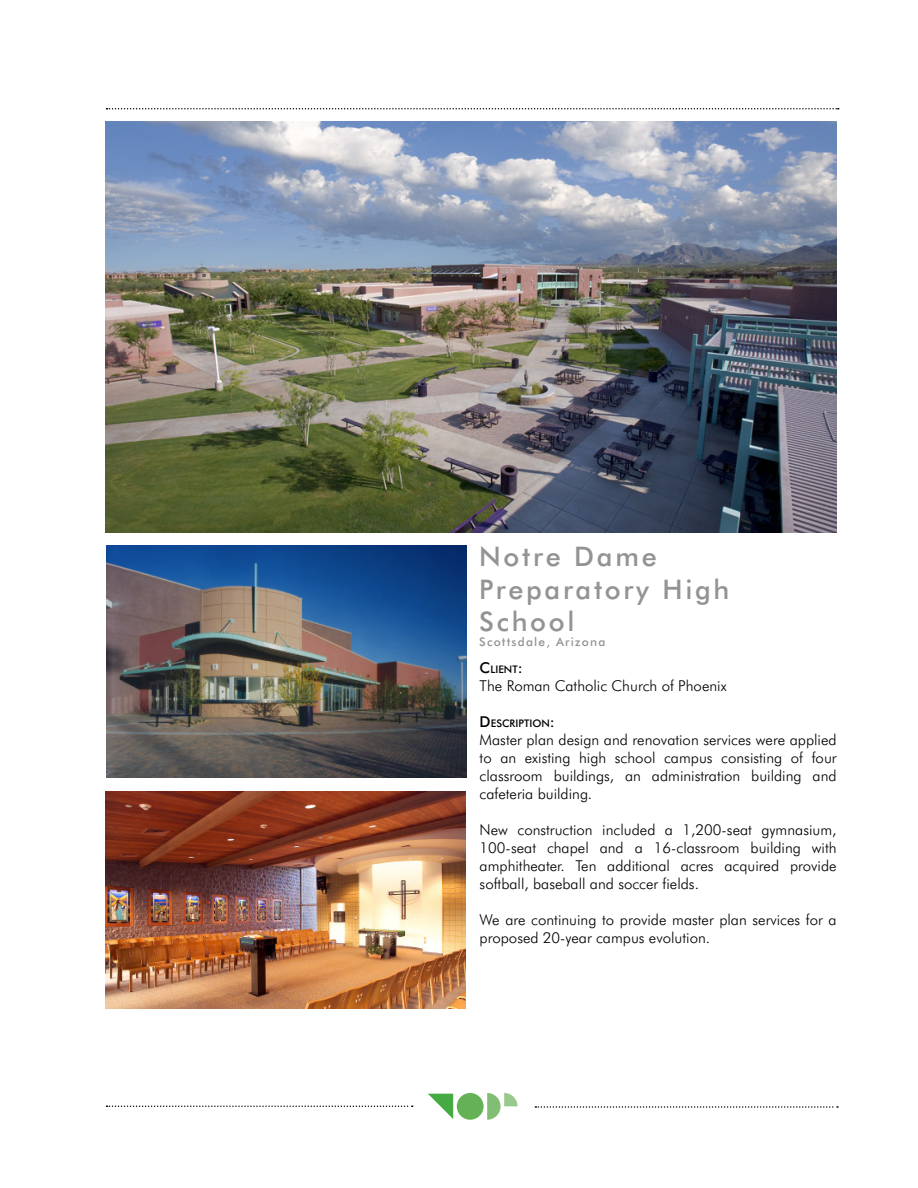
<style>
.page{position:relative;width:918px;height:1188px;background:#fff}
.page>*{position:absolute;margin:0;border:0;box-sizing:border-box;transform-origin:0 0}
.t1{font:500 27px/32.4px "Futura BT";letter-spacing:.1em;color:#939393}
.t2{font:300 15px/18px "Futura BT";color:#000;text-align:justify}
.t3{font:500 12px "Futura BT";letter-spacing:.1em;color:#939393}
.t4{font:500 10.5px "Futura BT";color:#000}
.s1{font-size:15px}
</style>
<div class="page">
<svg style="left:106px;top:108px;width:733px;height:2px"></svg>
<svg style="left:106px;top:1106px;width:307px;height:1px"></svg>
<svg style="left:535px;top:1106px;width:303px;height:2px"></svg>
<svg style="left:428px;top:1094px;width:25px;height:25px"></svg>
<div style="left:457px;top:1093px;width:27px;height:27px;background:#65b256;border-radius:50%"></div>
<svg style="left:487px;top:1093px;width:31px;height:27px"></svg>
<img style="left:106px;top:545px;width:360px;height:232px">
<img style="left:106px;top:122px;width:730px;height:410px">
<img style="left:106px;top:791px;width:360px;height:217px">
<h1 class="t1" style="left:479px;top:543px;width:252px">Notre Dame<br>Preparatory High<br>School</h1>
<p class="t3" style="left:479px;top:636px;width:128px">Scottsdale, Arizona</p>
<p class="t4" style="left:480px;top:665px;width:44px"><span class="s1">C</span>LIENT<span class="s1">:</span></p>
<p class="t2" style="left:480px;top:678px;width:248px">The Roman Catholic Church of Phoenix</p>
<p class="t4" style="left:480px;top:719px;width:77px"><span class="s1">D</span>ESCRIPTION<span class="s1">:</span></p>
<p class="t2" style="left:480px;top:732px;width:359px">Master plan design and renovation services were applied to an existing high school campus consisting of four classroom buildings, an administration building and cafeteria building.</p>
<p class="t2" style="left:480px;top:822px;width:358px">New construction included a 1,200-seat gymnasium, 100-seat chapel and a 16-classroom building with amphitheater. Ten additional acres acquired provide softball, baseball and soccer fields.</p>
<p class="t2" style="left:480px;top:912px;width:358px">We are continuing to provide master plan services for a proposed 20-year campus evolution.</p>
</div>
